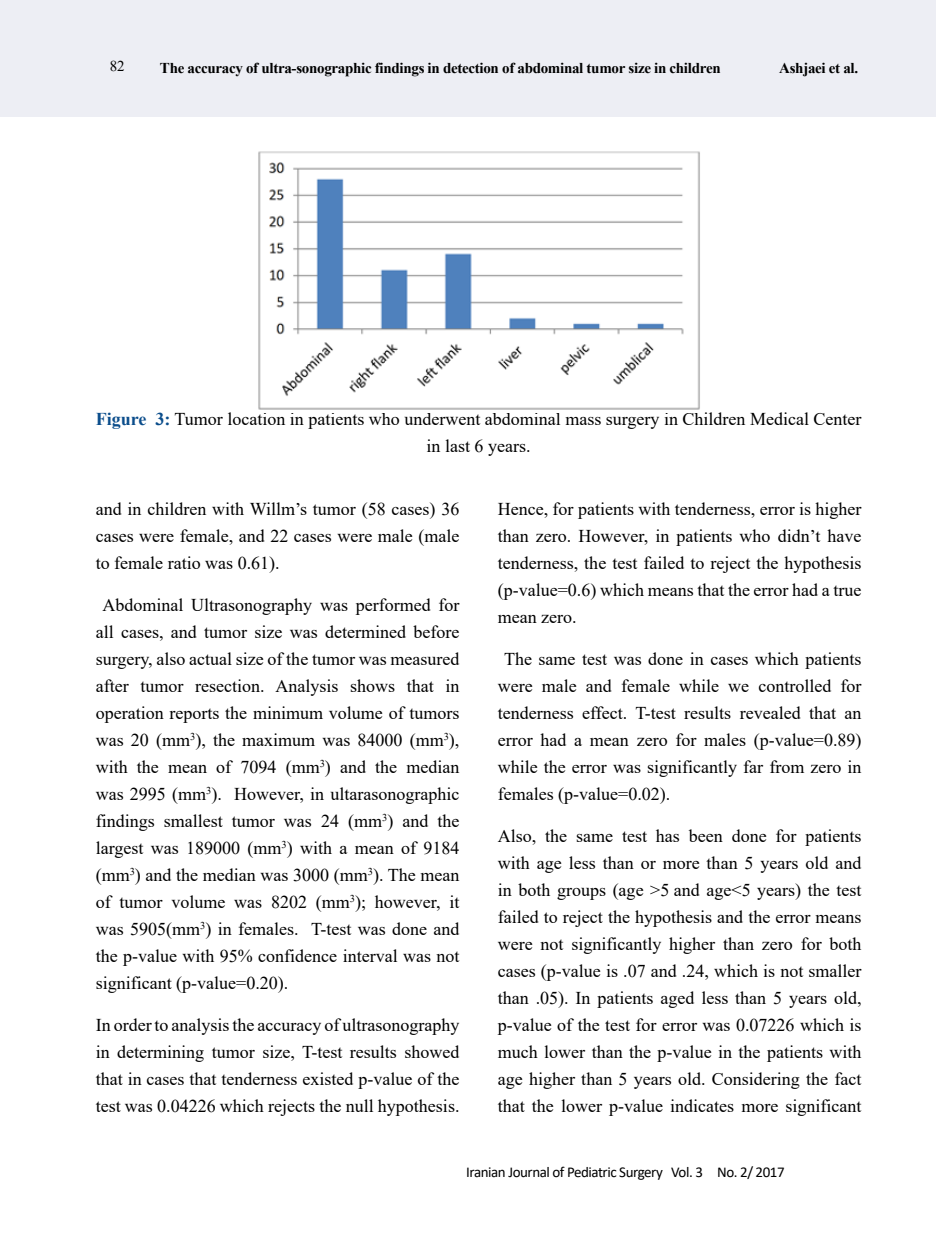
<style>
.page{position:relative;width:936px;height:1234px;background:#fff}
.page>*{position:absolute;margin:0;border:0;box-sizing:border-box;transform-origin:0 0}
.t1{font:18px/27px "Times New Roman";color:#000;text-align:justify}
.t2{font:700 15px "Times New Roman";letter-spacing:-.02em;color:#000}
.t3{font:15px "Calibri";letter-spacing:-.03em;color:#000}
.t4{font:15px "Times New Roman";color:#000}
.s1{font-weight:700;color:#0b4d8b}
</style>
<div class="page">
<div style="left:0;top:0;width:935px;height:117px;background:#edeef4"></div>
<img style="left:258px;top:151px;width:442px;height:259px">
<p class="t4" style="left:110px;top:55px;width:16px">82</p>
<p class="t2" style="left:160px;top:57px;width:562px">The accuracy of ultra-sonographic findings in detection of abdominal tumor size in children</p>
<p class="t2" style="left:779px;top:57px;width:81px">Ashjaei et al.</p>
<p class="t1" style="left:96px;top:405px;width:767px;text-align:center"><span class="s1">Figure 3:</span> Tumor location in patients who underwent abdominal mass surgery in Children Medical Center in last 6 years.</p>
<p class="t1" style="left:96px;top:494px;width:365px">and in children with Willm’s tumor (58 cases) 36 cases were female, and 22 cases were male (male to female ratio was 0.61).</p>
<p class="t1" style="left:96px;top:590px;width:365px;text-indent:7px">Abdominal Ultrasonography was performed for all cases, and tumor size was determined before surgery, also actual size of the tumor was measured after tumor resection. Analysis shows that in operation reports the minimum volume of tumors was 20 (mm<sup>3</sup>), the maximum was 84000 (mm<sup>3</sup>), with the mean of 7094 (mm<sup>3</sup>) and the median was 2995 (mm<sup>3</sup>). However, in ultarasonographic findings smallest tumor was 24 (mm<sup>3</sup>) and the largest was 189000 (mm<sup>3</sup>) with a mean of 9184 (mm<sup>3</sup>) and the median was 3000 (mm<sup>3</sup>). The mean of tumor volume was 8202 (mm<sup>3</sup>); however, it was 5905(mm<sup>3</sup>) in females. T-test was done and the p-value with 95% confidence interval was not significant (p-value=0.20).</p>
<p class="t1" style="left:96px;top:1010px;width:365px">In order to analysis the accuracy of ultrasonography in determining tumor size, T-test results showed that in cases that tenderness existed p-value of the test was 0.04226 which rejects the null hypothesis.</p>
<p class="t1" style="left:497px;top:494px;width:365px">Hence, for patients with tenderness, error is higher than zero. However, in patients who didn’t have tenderness, the test failed to reject the hypothesis (p-value=0.6) which means that the error had a true mean zero.</p>
<p class="t1" style="left:497px;top:644px;width:365px;text-indent:6px">The same test was done in cases which patients were male and female while we controlled for tenderness effect. T-test results revealed that an error had a mean zero for males (p-value=0.89) while the error was significantly far from zero in females (p-value=0.02).</p>
<p class="t1" style="left:497px;top:821px;width:365px">Also, the same test has been done for patients with age less than or more than 5 years old and in both groups (age &gt;5 and age&lt;5 years) the test failed to reject the hypothesis and the error means were not significantly higher than zero for both cases (p-value is .07 and .24, which is not smaller than .05). In patients aged less than 5 years old, p-value of the test for error was 0.07226 which is much lower than the p-value in the patients with age higher than 5 years old. Considering the fact that the lower p-value indicates more significant</p>
<p class="t3" style="left:466px;top:1161px;width:320px">Iranian Journal of Pediatric Surgery Vol. 3 No. 2/ 2017</p>
</div>
